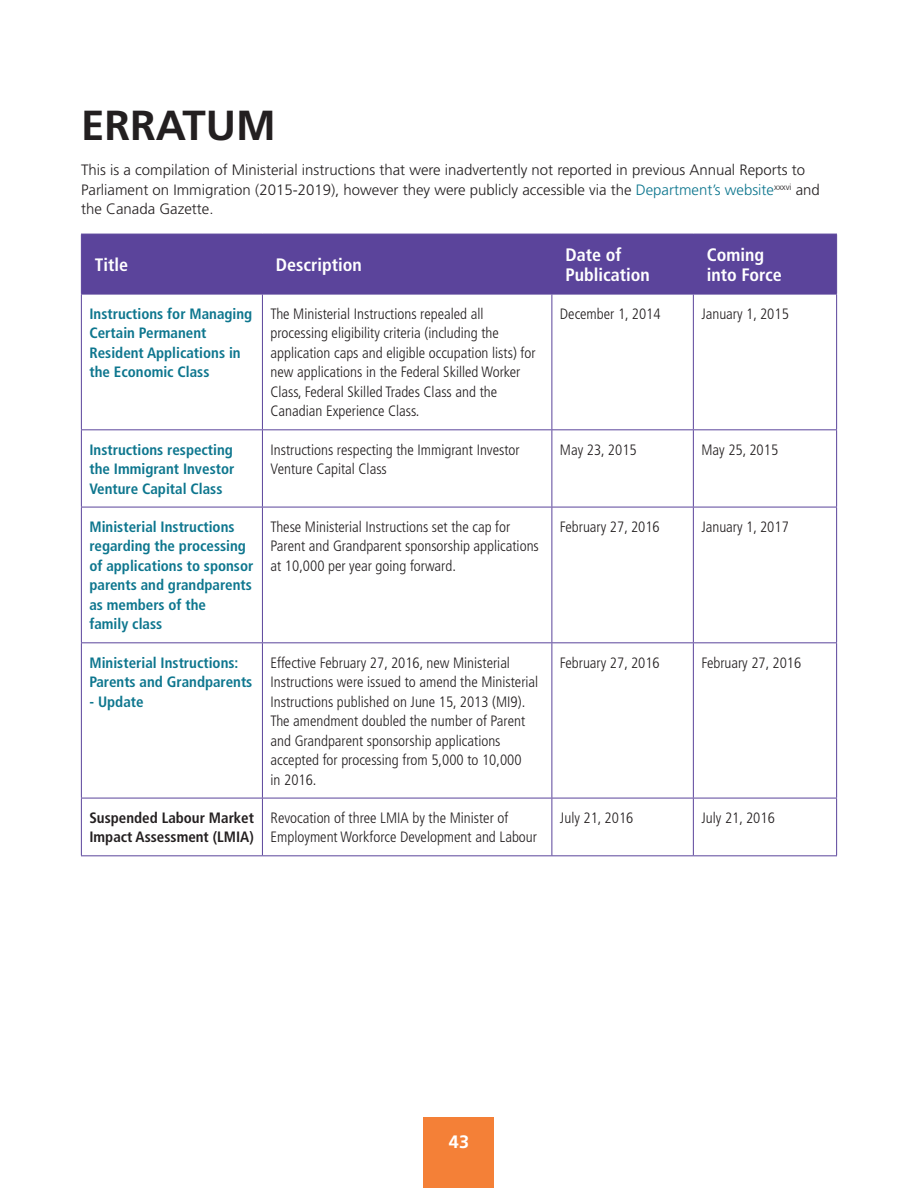
<style>
.page{position:relative;width:918px;height:1188px;background:#fff}
.page>*{position:absolute;margin:0;border:0;box-sizing:border-box;transform-origin:0 0}
.t1{font:700 42px "Frutiger LT Pro";color:#231f20}
.t2{font:700 condensed 18px/19.5px "Frutiger LT Pro";color:#fff}
.t3{font:700 18px "Frutiger LT Pro";color:#fff}
.t4{font:300 condensed 15px/19.5px "Frutiger LT Pro";color:#231f20}
.t5{font:700 condensed 15px/19.5px "Frutiger LT Pro";color:#0d768e}
.t6{font:300 15px/19.5px "Frutiger LT Pro";color:#231f20}
.t7{font:700 condensed 15px/19.5px "Frutiger LT Pro";color:#231f20}
.s1{color:#0d768e}
</style>
<div class="page">
<div style="left:424px;top:1117px;width:70px;height:71px;background:#f48037"></div>
<div style="left:82px;top:235px;width:754px;height:59px;background:#5b449b"></div>
<hr style="left:81px;top:234px;width:1px;height:60px;background:#5b449b">
<hr style="left:81px;top:234px;width:181px;height:1px;background:#5b449b">
<hr style="left:262px;top:234px;width:290px;height:1px;background:#5b449b">
<hr style="left:552px;top:234px;width:141px;height:1px;background:#5b449b">
<hr style="left:693px;top:234px;width:144px;height:1px;background:#5b449b">
<hr style="left:262px;top:234px;width:1px;height:60px;background:#5b449b">
<hr style="left:552px;top:234px;width:1px;height:60px;background:#5b449b">
<hr style="left:693px;top:234px;width:1px;height:60px;background:#5b449b">
<hr style="left:836px;top:234px;width:1px;height:60px;background:#5b449b">
<hr style="left:81px;top:294px;width:1px;height:135px;background:#5b449b">
<hr style="left:81px;top:430px;width:1px;height:77px;background:#5b449b">
<hr style="left:81px;top:294px;width:181px;height:1px;background:#5b449b">
<hr style="left:262px;top:294px;width:290px;height:1px;background:#5b449b">
<hr style="left:552px;top:294px;width:141px;height:1px;background:#5b449b">
<hr style="left:693px;top:294px;width:144px;height:1px;background:#5b449b">
<hr style="left:262px;top:294px;width:1px;height:135px;background:#5b449b">
<hr style="left:552px;top:294px;width:1px;height:135px;background:#5b449b">
<hr style="left:693px;top:294px;width:1px;height:135px;background:#5b449b">
<hr style="left:836px;top:294px;width:1px;height:135px;background:#5b449b">
<hr style="left:262px;top:430px;width:1px;height:77px;background:#5b449b">
<hr style="left:552px;top:430px;width:1px;height:77px;background:#5b449b">
<hr style="left:693px;top:430px;width:1px;height:77px;background:#5b449b">
<hr style="left:836px;top:430px;width:1px;height:77px;background:#5b449b">
<hr style="left:81px;top:429px;width:181px;height:1px;background:#5b449b">
<hr style="left:262px;top:429px;width:290px;height:1px;background:#5b449b">
<hr style="left:552px;top:429px;width:141px;height:1px;background:#5b449b">
<hr style="left:693px;top:429px;width:144px;height:1px;background:#5b449b">
<hr style="left:81px;top:507px;width:1px;height:135px;background:#5b449b">
<hr style="left:81px;top:643px;width:1px;height:155px;background:#5b449b">
<hr style="left:81px;top:798px;width:1px;height:57px;background:#5b449b">
<hr style="left:81px;top:507px;width:181px;height:1px;background:#5b449b">
<hr style="left:262px;top:507px;width:290px;height:1px;background:#5b449b">
<hr style="left:552px;top:507px;width:141px;height:1px;background:#5b449b">
<hr style="left:693px;top:507px;width:144px;height:1px;background:#5b449b">
<hr style="left:262px;top:507px;width:1px;height:135px;background:#5b449b">
<hr style="left:552px;top:507px;width:1px;height:135px;background:#5b449b">
<hr style="left:693px;top:507px;width:1px;height:135px;background:#5b449b">
<hr style="left:836px;top:507px;width:1px;height:135px;background:#5b449b">
<hr style="left:262px;top:643px;width:1px;height:155px;background:#5b449b">
<hr style="left:552px;top:643px;width:1px;height:155px;background:#5b449b">
<hr style="left:693px;top:643px;width:1px;height:155px;background:#5b449b">
<hr style="left:836px;top:643px;width:1px;height:155px;background:#5b449b">
<hr style="left:262px;top:798px;width:1px;height:57px;background:#5b449b">
<hr style="left:552px;top:798px;width:1px;height:57px;background:#5b449b">
<hr style="left:693px;top:798px;width:1px;height:57px;background:#5b449b">
<hr style="left:836px;top:798px;width:1px;height:57px;background:#5b449b">
<hr style="left:81px;top:642px;width:181px;height:1px;background:#5b449b">
<hr style="left:262px;top:642px;width:290px;height:1px;background:#5b449b">
<hr style="left:552px;top:642px;width:141px;height:1px;background:#5b449b">
<hr style="left:693px;top:642px;width:144px;height:1px;background:#5b449b">
<hr style="left:81px;top:798px;width:181px;height:1px;background:#5b449b">
<hr style="left:262px;top:798px;width:290px;height:1px;background:#5b449b">
<hr style="left:552px;top:798px;width:141px;height:1px;background:#5b449b">
<hr style="left:693px;top:798px;width:144px;height:1px;background:#5b449b">
<hr style="left:81px;top:855px;width:181px;height:1px;background:#5b449b">
<hr style="left:262px;top:855px;width:290px;height:1px;background:#5b449b">
<hr style="left:552px;top:855px;width:141px;height:1px;background:#5b449b">
<hr style="left:693px;top:855px;width:144px;height:1px;background:#5b449b">
<h1 class="t1" style="left:81px;top:100px;width:196px">ERRATUM</h1>
<p class="t6" style="left:81px;top:160px;width:740px">This is a compilation of Ministerial instructions that were inadvertently not reported in previous Annual Reports to<br>Parliament on Immigration (2015-2019), however they were publicly accessible via the <span class="s1">Department’s website</span><sup>xxxvi</sup> and the Canada Gazette.</p>
<p class="t2" style="left:95px;top:255px;width:35px">Title</p>
<p class="t2" style="left:276px;top:255px;width:88px">Description</p>
<p class="t2" style="left:565px;top:245px;width:86px">Date of<br>Publication</p>
<p class="t2" style="left:707px;top:245px;width:77px">Coming into Force</p>
<p class="t5" style="left:89px;top:304px;width:164px">Instructions for Managing<br>Certain Permanent<br>Resident Applications in the Economic Class</p>
<p class="t4" style="left:271px;top:304px;width:267px">The Ministerial Instructions repealed all processing eligibility criteria (including the application caps and eligible occupation lists) for new applications in the Federal Skilled Worker Class, Federal Skilled Trades Class and the Canadian Experience Class.</p>
<p class="t4" style="left:560px;top:304px;width:102px">December 1, 2014</p>
<p class="t4" style="left:701px;top:304px;width:89px">January 1, 2015</p>
<p class="t5" style="left:89px;top:440px;width:146px;text-align:justify">Instructions respecting the Immigrant Investor Venture Capital Class</p>
<p class="t4" style="left:271px;top:440px;width:251px">Instructions respecting the Immigrant Investor<br>Venture Capital Class</p>
<p class="t4" style="left:560px;top:440px;width:78px">May 23, 2015</p>
<p class="t4" style="left:701px;top:440px;width:78px">May 25, 2015</p>
<p class="t5" style="left:89px;top:517px;width:165px">Ministerial Instructions regarding the processing of applications to sponsor parents and grandparents as members of the<br>family class</p>
<p class="t4" style="left:271px;top:517px;width:270px">These Ministerial Instructions set the cap for<br>Parent and Grandparent sponsorship applications at 10,000 per year going forward.</p>
<p class="t4" style="left:560px;top:517px;width:101px">February 27, 2016</p>
<p class="t4" style="left:701px;top:517px;width:89px">January 1, 2017</p>
<p class="t5" style="left:89px;top:653px;width:164px">Ministerial Instructions:<br>Parents and Grandparents</p>
<p class="t5" style="left:89px;top:692px;width:56px">- Update</p>
<p class="t4" style="left:271px;top:653px;width:269px">Effective February 27, 2016, new Ministerial Instructions were issued to amend the Ministerial Instructions published on June 15, 2013 (MI9).<br>The amendment doubled the number of Parent and Grandparent sponsorship applications accepted for processing from 5,000 to 10,000<br>in 2016.</p>
<p class="t4" style="left:560px;top:653px;width:101px">February 27, 2016</p>
<p class="t4" style="left:701px;top:653px;width:101px">February 27, 2016</p>
<p class="t7" style="left:89px;top:808px;width:166px">Suspended Labour Market<br>Impact Assessment (LMIA)</p>
<p class="t4" style="left:271px;top:808px;width:268px">Revocation of three LMIA by the Minister of<br>Employment Workforce Development and Labour</p>
<p class="t4" style="left:560px;top:808px;width:75px">July 21, 2016</p>
<p class="t4" style="left:701px;top:808px;width:75px">July 21, 2016</p>
<p class="t3" style="left:449px;top:1131px;width:22px">43</p>
</div>
